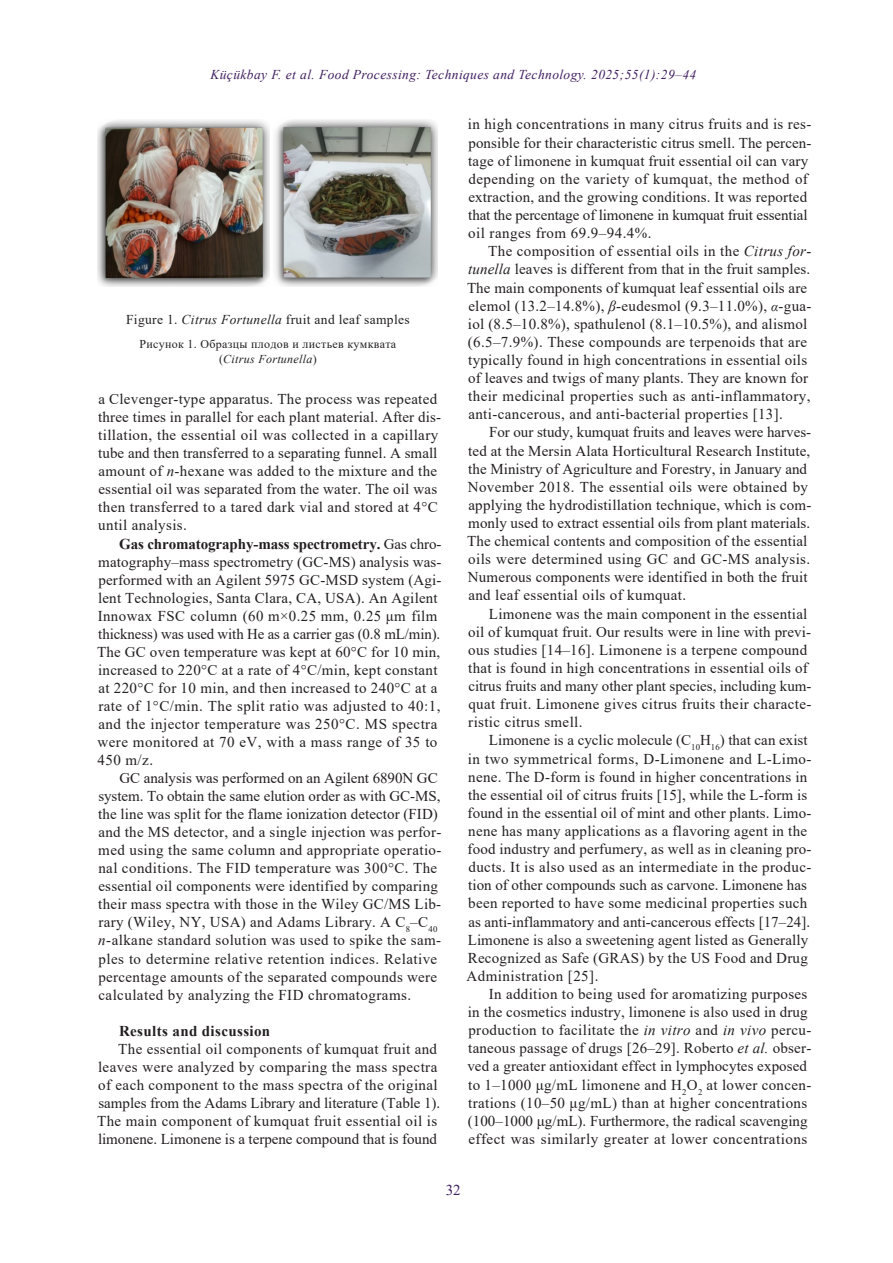
<style>
.page{position:relative;width:893px;height:1263px;background:#fff}
.page>*{position:absolute;margin:0;border:0;box-sizing:border-box;transform-origin:0 0}
.Основной__en{font:15px/18.1px "Times New Roman";letter-spacing:.02em;color:#231f20}
.Заголовок_статьи{font:700 15px "Times New Roman";letter-spacing:.025em;color:#231f20}
.t1{font:15px "Times New Roman";color:#3f1e5f}
.t2{font:italic 13.5px "Times New Roman";letter-spacing:.03em;color:#3f1e5f}
.Под_рис{font:13.5px "Times New Roman";letter-spacing:.025em;color:#231f20}
.мини_под_рис{font:12px/15px "Times New Roman";letter-spacing:.025em;color:#231f20;text-align:center}
.s1{font-style:italic}
.s2{font-weight:700}
.s3{font-style:italic;font-size:13.5px}
</style>
<div class="page">
<img style="left:98px;top:120px;width:172px;height:166px">
<img style="left:275px;top:119px;width:163px;height:167px">
<p class="t2" style="left:210px;top:65px;width:487px">Küçükbay F. et al. Food Processing: Techniques and Technology. 2025;55(1):29–44</p>
<p class="Под_рис" style="left:126px;top:310px;width:285px">Figure 1. <span class="s1">Citrus Fortunella</span> fruit and leaf samples</p>
<p class="мини_под_рис" style="left:139px;top:336px;width:258px">Рисунок 1. Образцы плодов и листьев кумквата (<span class="s1">Citrus Fortunella</span>)</p>
<p class="Основной__en" style="left:98px;top:390px;width:344px">a Clevenger-type apparatus. The process was repeated three times in parallel for each plant material. After dis&shy;tillation, the essential oil was collected in a capillary tube and then transferred to a separating funnel. A small amount of <span class="s1">n</span>-hexane was added to the mixture and the essential oil was separated from the water. The oil was then transferred to a tared dark vial and stored at 4°C until analysis.</p>
<p class="Основной__en" style="left:97px;top:534px;width:346px;text-indent:22px"><span class="s2">Gas chromatography-mass spectrometry.</span> Gas chro&shy;matography–mass spectrometry (GC-MS) analysis was&shy;performed with an Agilent 5975 GC-MSD system (Agi&shy;lent Technologies, Santa Clara, CA, USA). An Agilent Innowax FSC column (60 m×0.25 mm, 0.25 μm film thickness) was used with He as a carrier gas (0.8 mL/min).<br>The GC oven temperature was kept at 60°C for 10 min, increased to 220°C at a rate of 4°C/min, kept constant at 220°C for 10 min, and then increased to 240°C at a rate of 1°C/min. The split ratio was adjusted to 40:1, and the injector temperature was 250°C. MS spectra were monitored at 70 eV, with a mass range of 35 to 450 m/z.</p>
<p class="Основной__en" style="left:98px;top:768px;width:345px;text-indent:21px">GC analysis was performed on an Agilent 6890N GC system. To obtain the same elution order as with GC-MS, the line was split for the flame ionization detector (FID) and the MS detector, and a single injection was perfor&shy;med using the same column and appropriate operatio&shy;nal conditions. The FID temperature was 300°C. The essential oil components were identified by comparing their mass spectra with those in the Wiley GC/MS Lib&shy;rary (Wiley, NY, USA) and Adams Library. A C<sub>8</sub>–C<sub>40 </sub><span class="s1">n</span>-alkane standard solution was used to spike the sam&shy;ples to determine relative retention indices. Relative percentage amounts of the separated compounds were calculated by analyzing the FID chromatograms.</p>
<p class="Заголовок_статьи" style="left:119px;top:1020px;width:153px">Results and discussion</p>
<p class="Основной__en" style="left:97px;top:1039px;width:345px;text-indent:21px">The essential oil components of kumquat fruit and leaves were analyzed by comparing the mass spectra of each component to the mass spectra of the original samples from the Adams Library and literature (Table 1).<br>The main component of kumquat fruit essential oil is limonene. Limonene is a terpene compound that is found</p>
<p class="Основной__en" style="left:468px;top:115px;width:345px">in high concentrations in many citrus fruits and is res&shy;ponsible for their characteristic citrus smell. The percen&shy;tage of limonene in kumquat fruit essential oil can vary depending on the variety of kumquat, the method of extraction, and the growing conditions. It was reported that the percentage of limonene in kumquat fruit essential oil ranges from 69.9–94.4%.</p>
<p class="Основной__en" style="left:467px;top:242px;width:346px;text-indent:21px">The composition of essential oils in the <span class="s1">Citrus for&shy;tunella</span> leaves is different from that in the fruit samples.<br>The main components of kumquat leaf essential oils are elemol (13.2–14.8%), <span class="s1">β</span>-eudesmol (9.3–11.0%), <span class="s3">α</span>-gua&shy;iol (8.5–10.8%), spathulenol (8.1–10.5%), and alismol (6.5–7.9%). These compounds are terpenoids that are typically found in high concentrations in essential oils of leaves and twigs of many plants. They are known for their medicinal properties such as anti-inflammatory, anti-cancerous, and anti-bacterial properties [13].</p>
<p class="Основной__en" style="left:467px;top:423px;width:346px;text-indent:22px">For our study, kumquat fruits and leaves were harves&shy;ted at the Mersin Alata Horticultural Research Institute, the Ministry of Agriculture and Forestry, in January and November 2018. The essential oils were obtained by applying the hydrodistillation technique, which is com&shy;monly used to extract essential oils from plant materials.<br>The chemical contents and composition of the essential oils were determined using GC and GC-MS analysis.<br>Numerous components were identified in both the fruit and leaf essential oils of kumquat.</p>
<p class="Основной__en" style="left:468px;top:604px;width:345px;text-indent:21px">Limonene was the main component in the essential oil of kumquat fruit. Our results were in line with previ&shy;ous studies [14–16]. Limonene is a terpene compound that is found in high concentrations in essential oils of citrus fruits and many other plant species, including kum&shy;quat fruit. Limonene gives citrus fruits their characte&shy;ristic citrus smell.</p>
<p class="Основной__en" style="left:467px;top:731px;width:346px;text-indent:22px">Limonene is a cyclic molecule (C<sub>10</sub>H<sub>16</sub>) that can exist in two symmetrical forms, D-Limonene and L-Limo&shy;nene. The D-form is found in higher concentrations in the essential oil of citrus fruits [15], while the L-form is found in the essential oil of mint and other plants. Limo&shy;nene has many applications as a flavoring agent in the food industry and perfumery, as well as in cleaning pro&shy;ducts. It is also used as an intermediate in the produc&shy;tion of other compounds such as carvone. Limonene has been reported to have some medicinal properties such as anti-inflammatory and anti-cancerous effects [17–24].<br>Limonene is also a sweetening agent listed as Generally Recognized as Safe (GRAS) by the US Food and Drug Administration [25].</p>
<p class="Основной__en" style="left:467px;top:984px;width:346px;text-indent:22px">In addition to being used for aromatizing purposes in the cosmetics industry, limonene is also used in drug production to facilitate the <span class="s1">in vitro</span> and <span class="s1">in vivo</span> percu&shy;taneous passage of drugs [26–29]. Roberto <span class="s1">et al.</span> obser&shy;ved a greater antioxidant effect in lymphocytes exposed to 1–1000 μg/mL limonene and H<sub>2</sub>O<sub>2</sub> at lower concen&shy;trations (10–50 μg/mL) than at higher concentrations (100–1000 μg/mL). Furthermore, the radical scavenging effect was similarly greater at lower concentrations</p>
<p class="t1" style="left:446px;top:1179px;width:16px">32</p>
</div>
